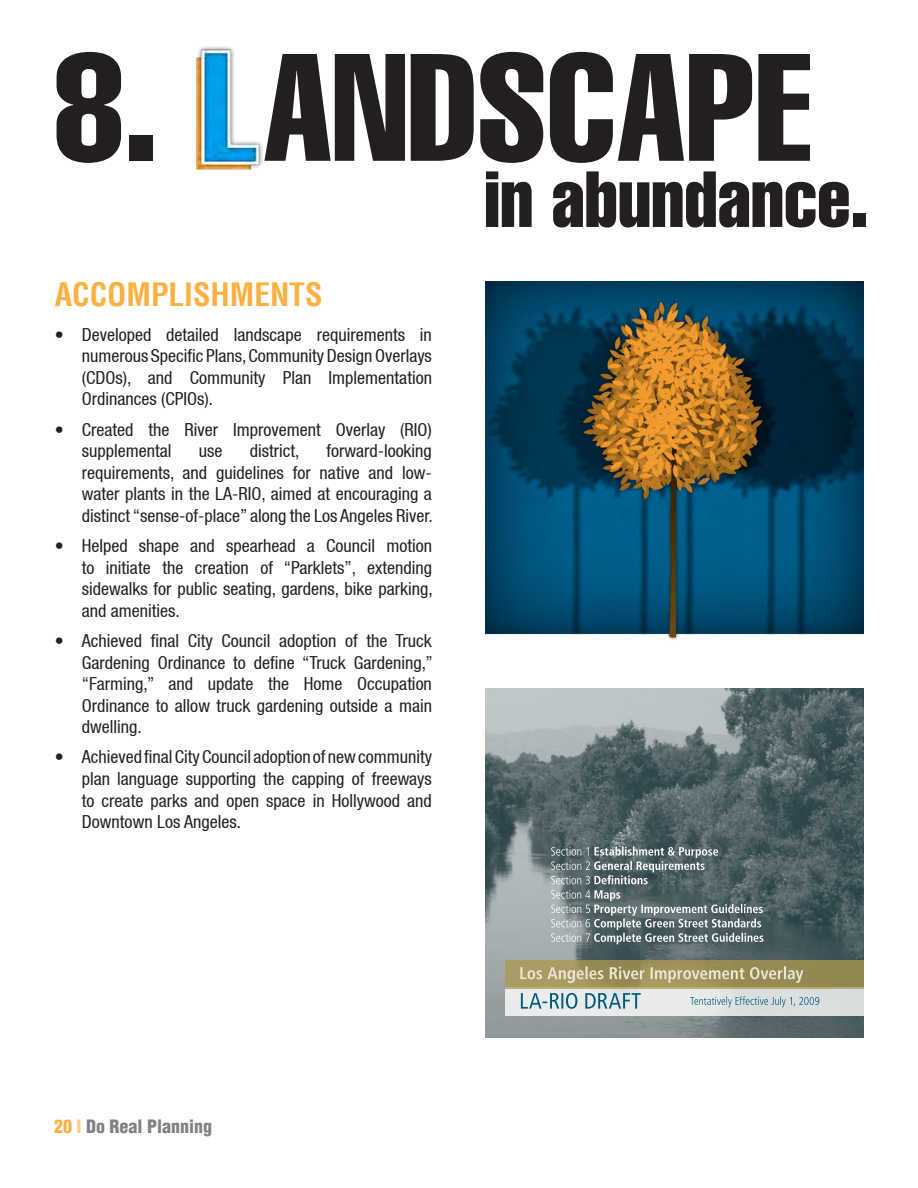
<style>
.page{position:relative;width:918px;height:1188px;background:#fff}
.page>*{position:absolute;margin:0;border:0;box-sizing:border-box;transform-origin:0 0}
.t1{font:extra-condensed 150px "Helvetica";color:#231f20}
.t2{font:extra-condensed 78px "Helvetica";color:#231f20}
.t3{font:700 condensed 31.5px "Helvetica";color:#fbb03f}
.t4{font:condensed 18px/21.6px "Helvetica 57";color:#231f20;text-align:justify}
.t5{font:900 condensed 18px "Helvetica";color:#808285}
.s1{color:#fbb03f}
.s2{color:#fdcd8a}
</style>
<div class="page">
<img style="left:485px;top:282px;width:379px;height:358px">
<img style="left:196px;top:46px;width:66px;height:124px">
<img style="left:485px;top:689px;width:378px;height:349px">
<div style="left:505px;top:988px;width:359px;height:28px;background:linear-gradient(to right,#eeeff0,#d8dcdd)"></div>
<svg style="left:505px;top:960px;width:359px;height:28px;background:#9b9059"></svg>
<svg style="left:520px;top:966px;width:283px;height:17px;background:#b0a779"></svg>
<svg style="left:521px;top:993px;width:120px;height:16px;background:#a1bec8"></svg>
<svg style="left:690px;top:996px;width:129px;height:11px"></svg>
<svg style="left:551px;top:890px;width:213px;height:54px;background:#758386"></svg>
<svg style="left:551px;top:847px;width:167px;height:37px;background:#707f82"></svg>
<p class="t1" style="left:54px;top:12px;width:758px">8. ANDSCAPE</p>
<p class="t3" style="left:55px;top:275px;width:269px">ACCOMPLISHMENTS</p>
<p class="t4" style="left:82px;top:323px;width:352px;text-indent:-27px">• Developed detailed landscape requirements in numerous Specific Plans, Community Design Overlays (CDOs), and Community Plan Implementation Ordinances (CPIOs).</p>
<p class="t4" style="left:82px;top:418px;width:352px;text-indent:-27px">• Created the River Improvement Overlay (RIO) supplemental</p>
<p class="t4" style="left:82px;top:440px;width:352px;text-indent:245px">forward-looking requirements, and guidelines for native and low&shy;water plants in the LA-RIO, aimed at encouraging a distinct “sense-of-place” along the Los Angeles River.</p>
<p class="t4" style="left:82px;top:535px;width:352px;text-indent:-27px">• Helped shape and spearhead a Council motion to initiate the creation of “Parklets”, extending sidewalks for public seating, gardens, bike parking, and amenities.</p>
<p class="t4" style="left:82px;top:630px;width:352px;text-indent:-27px">• Achieved final City Council adoption of the Truck Gardening Ordinance to define “Truck Gardening,” “Farming,” and update the Home Occupation Ordinance to allow truck gardening outside a main dwelling.</p>
<p class="t4" style="left:82px;top:746px;width:352px;text-indent:-27px">• Achieved final City Council adoption of new community plan language supporting the capping of freeways to create parks and open space in Hollywood and Downtown Los Angeles.</p>
<p class="t4" style="left:199px;top:440px;width:25px">use</p>
<p class="t4" style="left:250px;top:440px;width:51px">district,</p>
<p class="t2" style="left:484px;top:150px;width:386px">in abundance.</p>
<p class="t5" style="left:54px;top:1115px;width:160px"><span class="s1">20</span> <span class="s2">I</span> Do Real Planning</p>
</div>
